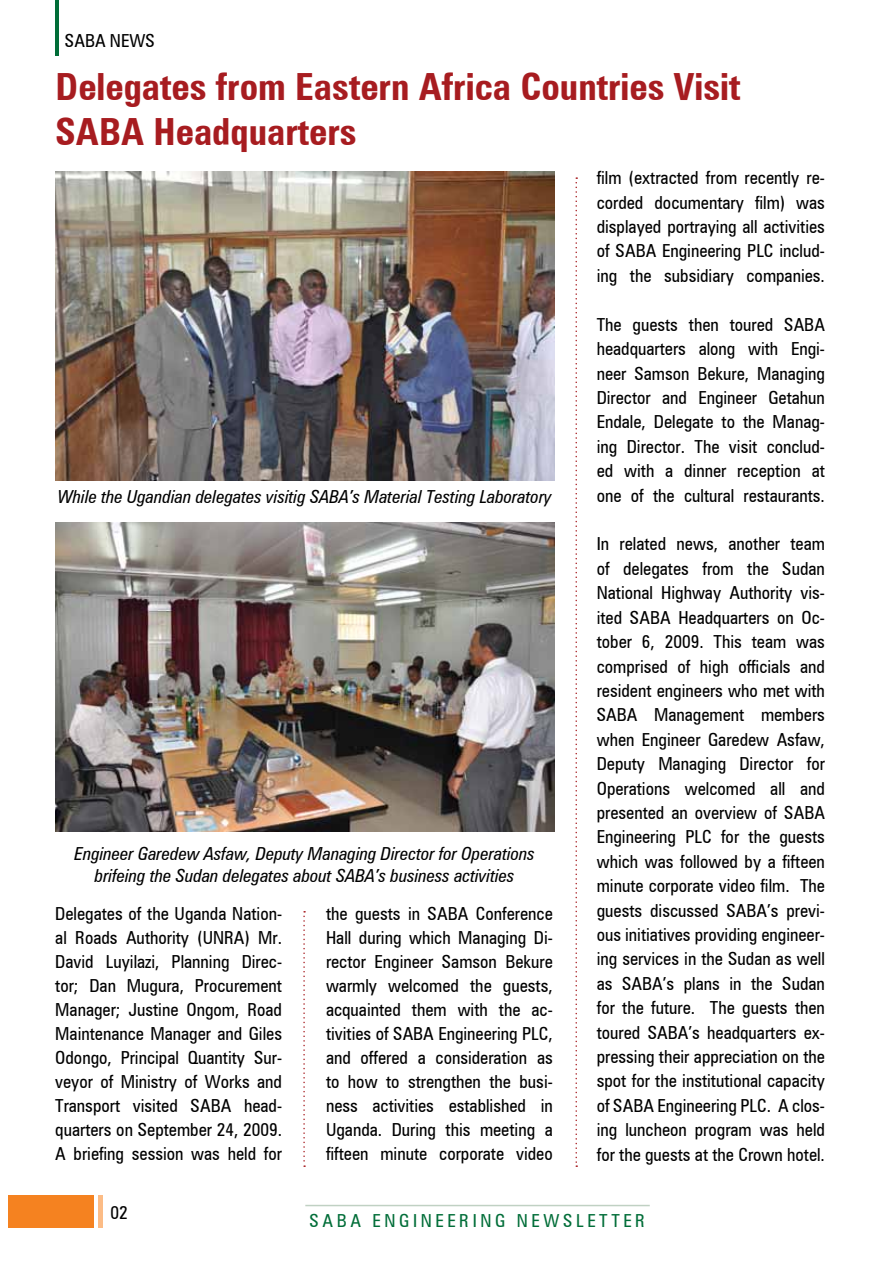
<style>
.page{position:relative;width:893px;height:1263px;background:#fff}
.page>*{position:absolute;margin:0;border:0;box-sizing:border-box;transform-origin:0 0}
.t1{font:700 condensed 37.5px/45px "Zurich BT";color:#a71c20}
.t2{font:condensed 18px/24.5px "Zurich BT";color:#000;text-align:justify}
.t3{font:italic condensed 18px/21.6px "Zurich BT";color:#000;text-align:center}
.t4{font:condensed 18px "Zurich BT";color:#006d38}
</style>
<div class="page">
<hr style="left:305px;top:1205px;width:345px;height:1px;background:#c0d1c3">
<hr style="left:55px;top:0;width:4px;height:55px;background:#006d38">
<div style="left:8px;top:1195px;width:85px;height:32px;background:#f58220"></div>
<hr style="left:98px;top:1195px;width:4px;height:32px;background:#fcbc86">
<img style="left:55px;top:171px;width:499px;height:309px">
<svg style="left:575px;top:177px;width:2px;height:990px"></svg>
<img style="left:56px;top:523px;width:499px;height:309px">
<svg style="left:303px;top:911px;width:2px;height:256px"></svg>
<p class="t2" style="left:65px;top:28px;width:68px">SABA News</p>
<h1 class="t1" style="left:55px;top:64px;width:687px">Delegates from Eastern Africa Countries Visit<br>SABA Headquarters</h1>
<p class="t2" style="left:597px;top:165px;width:230px">film (extracted from recently re&shy;corded documentary film) was displayed portraying all activities of SABA Engineering PLC includ&shy;ing the subsidiary companies.</p>
<p class="t2" style="left:597px;top:312px;width:230px">The guests then toured SABA headquarters along with Engi&shy;neer Samson Bekure, Managing Director and Engineer Getahun Endale, Delegate to the Manag&shy;ing Director. The visit conclud&shy;ed with a dinner reception at one of the cultural restaurants.</p>
<p class="t2" style="left:597px;top:532px;width:230px">In related news, another team of delegates from the Sudan National Highway Authority vis&shy;ited SABA Headquarters on Oc&shy;tober 6, 2009. This team was comprised of high officials and resident engineers who met with SABA Management members when Engineer Garedew Asfaw, Deputy Managing Director for Operations welcomed all and presented an overview of SABA Engineering PLC for the guests which was followed by a fifteen minute corporate video film. The guests discussed SABA’s previ&shy;ous initiatives providing engineer&shy;ing services in the Sudan as well as SABA’s plans in the Sudan for the future. The guests then toured SABA’s headquarters ex&shy;pressing their appreciation on the spot for the institutional capacity of SABA Engineering PLC. A clos&shy;ing luncheon program was held for the guests at the Crown hotel.</p>
<p class="t3" style="left:58px;top:486px;width:496px">While the Ugandian delegates visitig SABA’s Material Testing Laboratory</p>
<p class="t3" style="left:75px;top:843px;width:462px">Engineer Garedew Asfaw, Deputy Managing Director for Operations brifeing the Sudan delegates about SABA’s business activities</p>
<p class="t2" style="left:55px;top:902px;width:228px;line-height:24px">Delegates of the Uganda Nation&shy;al Roads Authority (UNRA) Mr.<br>David Luyilazi, Planning Direc&shy;tor; Dan Mugura, Procurement Manager; Justine Ongom, Road Maintenance Manager and Giles Odongo, Principal Quantity Sur&shy;veyor of Ministry of Works and Transport visited SABA head&shy;quarters on September 24, 2009.<br>A briefing session was held for</p>
<p class="t2" style="left:326px;top:902px;width:228px;line-height:24px">the guests in SABA Conference Hall during which Managing Di&shy;rector Engineer Samson Bekure warmly welcomed the guests, acquainted them with the ac&shy;tivities of SABA Engineering PLC, and offered a consideration as to how to strengthen the busi&shy;ness activities established in Uganda. During this meeting a fifteen minute corporate video</p>
<p class="t2" style="left:110px;top:1200px;width:19px">02</p>
<p class="t4" style="left:309px;top:1210px;width:27px">Saba</p>
<p class="t4" style="left:373px;top:1210px;width:25px">Engineering</p>
<p class="t4" style="left:517px;top:1210px;width:29px">Newsletter</p>
</div>
